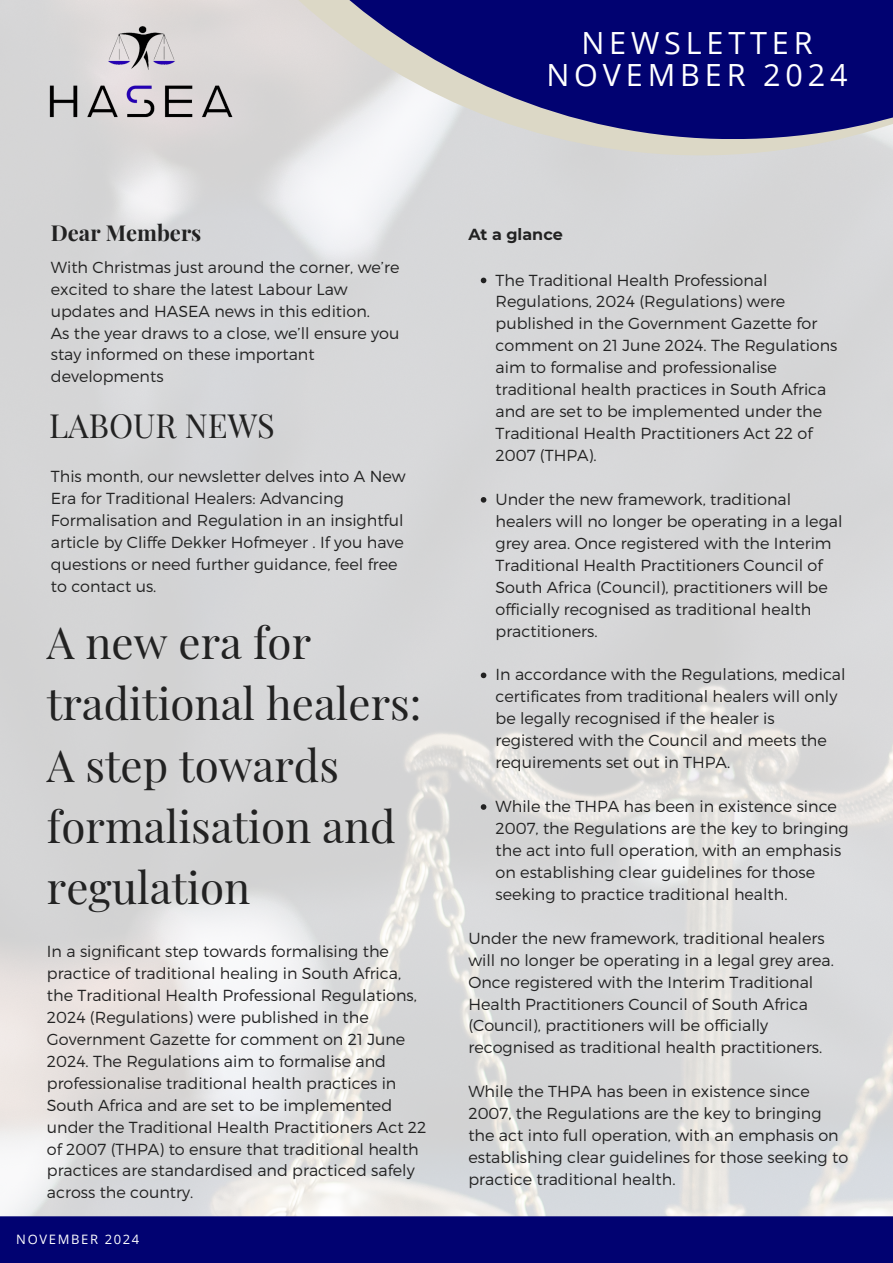
<style>
.page{position:relative;width:893px;height:1263px;background:#fff}
.page>*{position:absolute;margin:0;border:0;box-sizing:border-box;transform-origin:0 0}
.t1{font:43.88px/61.3px "Playfair Display";color:#222}
.t2{font:32.62px "Playfair Display";color:#222}
.t3{font:30.53px/31.5px "Open Sans";letter-spacing:.16em;color:#fff;text-align:center}
.t4{font:700 21.98px "Playfair Display";color:#222}
.t5{font:300 15.98px/21.9px "Montserrat";color:#222}
.t6{font:700 15.98px "Montserrat";color:#222}
.t7{font:12.98px "Open Sans";letter-spacing:.125em;color:#fff}
</style>
<div class="page">
<svg style="left:102px;top:0;width:791px;height:155px;fill:#d9d8d7"></svg>
<svg style="left:134px;top:0;width:759px;height:139px;fill:#010271"></svg>
<div style="left:0;top:1216px;width:893px;height:47px;background:#010271"></div>
<img style="left:47px;top:25px;width:186px;height:100px">
<svg style="left:481px;top:278px;width:5px;height:5px"></svg>
<svg style="left:481px;top:497px;width:5px;height:6px"></svg>
<svg style="left:481px;top:672px;width:5px;height:6px"></svg>
<svg style="left:481px;top:804px;width:5px;height:6px"></svg>
<h4 class="t3" style="left:546px;top:27px;width:303px">NEWSLETTER<br>NOVEMBER 2024</h4>
<h3 class="t4" style="left:51px;top:217px;width:152px">Dear Members</h3>
<p class="t5" style="left:51px;top:255px;width:350px">With Christmas just around the corner, we’re excited to share the latest Labour Law updates and HASEA news in this edition.<br>As the year draws to a close, we’ll ensure you stay informed on these important developments</p>
<p class="t2" style="left:49px;top:403px;width:227px">LABOUR NEWS</p>
<h5 class="t5" style="left:51px;top:465px;width:356px">This month, our newsletter delves into A New Era for Traditional Healers: Advancing Formalisation and Regulation in an insightful article by Cliffe Dekker Hofmeyer . If you have questions or need further guidance, feel free to contact us.</h5>
<p class="t1" style="left:47px;top:610px;width:376px">A new era for traditional healers:<br>A step towards formalisation and regulation</p>
<p class="t5" style="left:47px;top:939px;width:381px">In a significant step towards formalising the practice of traditional healing in South Africa, the Traditional Health Professional Regulations, 2024 (Regulations) were published in the Government Gazette for comment on 21 June 2024. The Regulations aim to formalise and professionalise traditional health practices in South Africa and are set to be implemented under the Traditional Health Practitioners Act 22 of 2007 (THPA) to ensure that traditional health practices are standardised and practiced safely across the country.</p>
<p class="t7" style="left:16px;top:1230px;width:124px">NOVEMBER 2024</p>
<p class="t6" style="left:468px;top:224px;width:96px">At a glance</p>
<h5 class="t5" style="left:495px;top:268px;width:343px">The Traditional Health Professional Regulations, 2024 (Regulations) were published in the Government Gazette for comment on 21 June 2024. The Regulations aim to formalise and professionalise traditional health practices in South Africa and are set to be implemented under the Traditional Health Practitioners Act 22 of 2007 (THPA).</h5>
<h5 class="t5" style="left:495px;top:487px;width:348px">Under the new framework, traditional healers will no longer be operating in a legal grey area. Once registered with the Interim Traditional Health Practitioners Council of South Africa (Council), practitioners will be officially recognised as traditional health practitioners.</h5>
<h5 class="t5" style="left:495px;top:663px;width:351px">In accordance with the Regulations, medical certificates from traditional healers will only be legally recognised if the healer is registered with the Council and meets the requirements set out in THPA.</h5>
<h2 class="t5" style="left:495px;top:795px;width:355px">While the THPA has been in existence since 2007, the Regulations are the key to bringing the act into full operation, with an emphasis on establishing clear guidelines for those seeking to practice traditional health.</h2>
<h5 class="t5" style="left:468px;top:926px;width:367px">Under the new framework, traditional healers will no longer be operating in a legal grey area.<br>Once registered with the Interim Traditional Health Practitioners Council of South Africa (Council), practitioners will be officially recognised as traditional health practitioners.</h5>
<h1 class="t5" style="left:468px;top:1080px;width:381px">While the THPA has been in existence since 2007, the Regulations are the key to bringing the act into full operation, with an emphasis on establishing clear guidelines for those seeking to practice traditional health.</h1>
</div>
